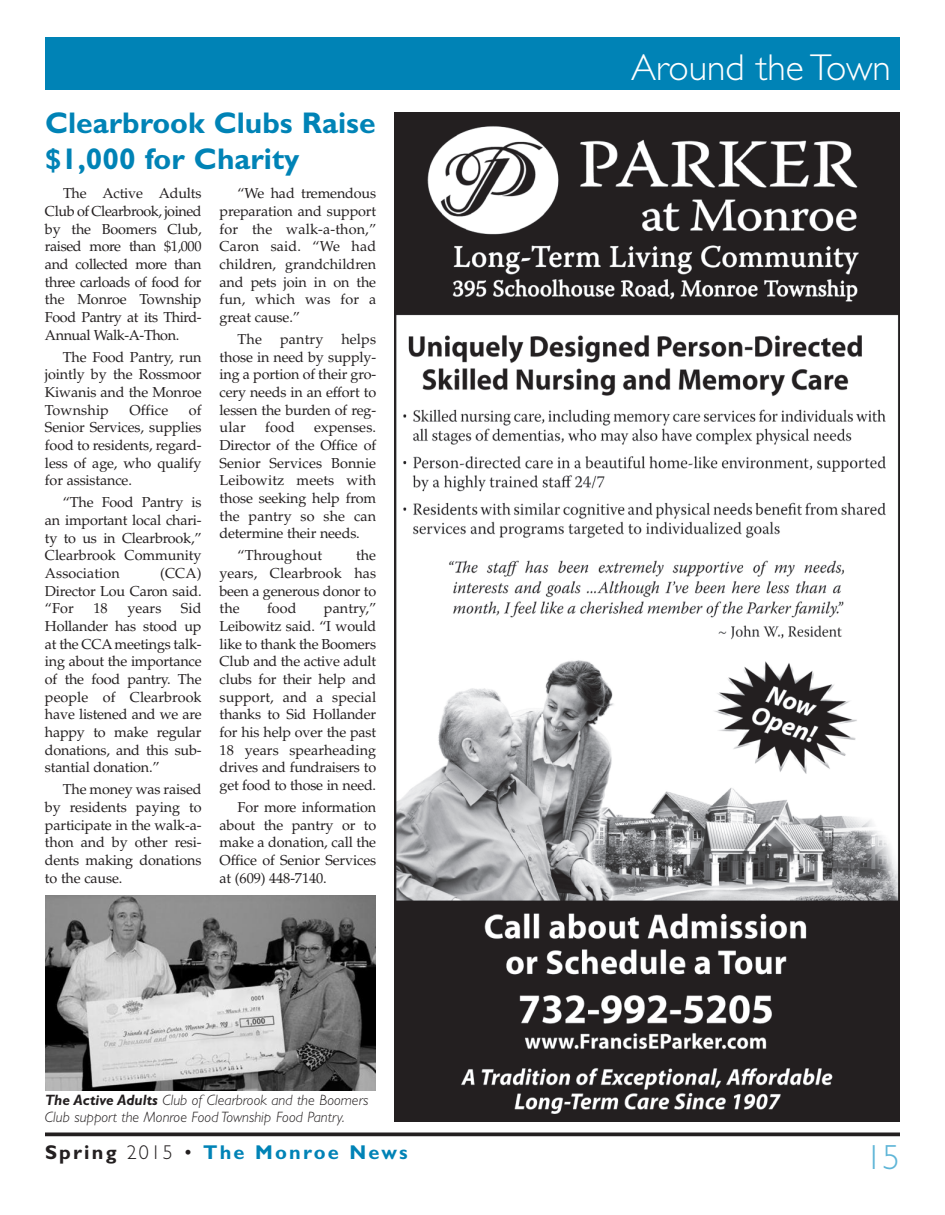
<style>
.page{position:relative;width:945px;height:1215px;background:#fff}
.page>*{position:absolute;margin:0;border:0;box-sizing:border-box;transform-origin:0 0}
.t1{font:300 37.5px "Gill Sans Std";color:#fff}
.t2{font:300 35px "Gill Sans Std";color:#5eb5d7}
.t3{font:700 30px/36px "Gill Sans Std";color:#0083b6}
.t4{font:700 20px "Gill Sans Std";letter-spacing:.11em;color:#0083b6}
.t5{font:italic 300 15px/17.5px "Gill Sans Std";color:#231f20}
.t6{font:14.38px/17.6px "Palatino LT Std";letter-spacing:-.01em;color:#231f20;text-align:justify}
.s1{font-weight:700}
.s2{color:#231f20}
.s3{font-weight:300;color:#231f20}
</style>
<div class="page">
<div style="left:45px;top:37px;width:855px;height:53px;background:#0083b6"></div>
<svg style="left:45px;top:1132px;width:855px;height:4px;background:#3e3a3b"></svg>
<img style="left:45px;top:896px;width:330px;height:194px">
<img style="left:394px;top:112px;width:506px;height:1010px">
<h3 class="t3" style="left:45px;top:108px;width:332px">Clearbrook Clubs Raise $1,000 for Charity</h3>
<p class="t6" style="left:45px;top:186px;width:158px;text-indent:18px">The Active Adults Club of Clearbrook, joined by the Boomers Club, raised more than $1,000 and collected more than three carloads of food for the Monroe Township Food Pantry at its Third-Annual Walk-A-Thon.</p>
<p class="t6" style="left:45px;top:350px;width:158px;text-indent:18px">The Food Pantry, run jointly by the Rossmoor Kiwanis and the Monroe Township</p>
<p class="t6" style="left:45px;top:403px;width:158px;text-indent:144px">of Senior Services, supplies food to residents, regard&shy;less of age, who qualify for assistance.</p>
<p class="t6" style="left:45px;top:495px;width:158px;text-indent:18px">“The Food Pantry is an important local chari&shy;ty to us in Clearbrook,” Clearbrook Community Association</p>
<p class="t6" style="left:130px;top:403px;width:40px">Office</p>
<p class="t6" style="left:45px;top:566px;width:158px;text-indent:115px">(CCA)<br>Director Lou Caron said. “For</p>
<p class="t6" style="left:45px;top:601px;width:158px;text-indent:136px">Sid Hollander has stood up at the CCAmeetings talk&shy;ing about the importance of the food pantry. The people of Clearbrook have listened and we are happy to make regular donations, and this sub&shy;stantial donation.”</p>
<p class="t6" style="left:45px;top:782px;width:158px;text-indent:18px">The money was raised by residents paying to participate in the walk-a&shy;thon and by other resi&shy;dents making donations to the cause.</p>
<p class="t6" style="left:93px;top:601px;width:16px">18</p>
<p class="t6" style="left:127px;top:601px;width:36px">years</p>
<p class="t6" style="left:220px;top:186px;width:158px;text-indent:18px">“We had tremendous preparation and support for the walk-a-thon,” Caron said. “We had children, grandchildren and pets join in on the fun, which was for a great cause.”</p>
<p class="t6" style="left:238px;top:332px;width:26px">The</p>
<p class="t6" style="left:280px;top:332px;width:45px">pantry</p>
<p class="t6" style="left:220px;top:332px;width:158px;text-indent:122px">helps those in need by supply&shy;ing a portion of their gro&shy;cery needs in an effort to lessen the burden of reg&shy;ular</p>
<p class="t6" style="left:265px;top:420px;width:31px">food</p>
<p class="t6" style="left:220px;top:420px;width:158px;text-indent:95px">expenses.<br>Director of the Office of Senior Services Bonnie Leibowitz meets with those seeking help from the pantry so she can determine their needs.</p>
<p class="t6" style="left:238px;top:548px;width:86px">“Throughout</p>
<p class="t6" style="left:220px;top:548px;width:158px;text-indent:137px">the years, Clearbrook has been a generous donor to the</p>
<p class="t6" style="left:267px;top:601px;width:31px">food</p>
<p class="t6" style="left:220px;top:601px;width:158px;text-indent:104px">pantry,” Leibowitz said. “I would like to thank the Boomers Club and the active adult clubs for their help and support, and a special thanks to Sid Hollander for his help over the past 18 years spearheading drives and fundraisers to get food to those in need.</p>
<p class="t6" style="left:220px;top:800px;width:158px;text-indent:18px">For more information about the pantry or to make a donation, call the Office of Senior Services at (609) 448-7140.</p>
<p class="t5" style="left:45px;top:1092px;width:325px"><span class="s1">The Active Adults</span> Club of Clearbrook and the Boomers<br>Club support the Monroe Food Township Food Pantry.</p>
<h3 class="t4" style="left:45px;top:1144px;width:364px"><span class="s2">Spring</span> <span class="s3">2015 •</span> The Monroe News</h3>
<h1 class="t1" style="left:631px;top:53px;width:261px">Around the Town</h1>
<h2 class="t2" style="left:865px;top:1144px;width:36px">15</h2>
</div>
